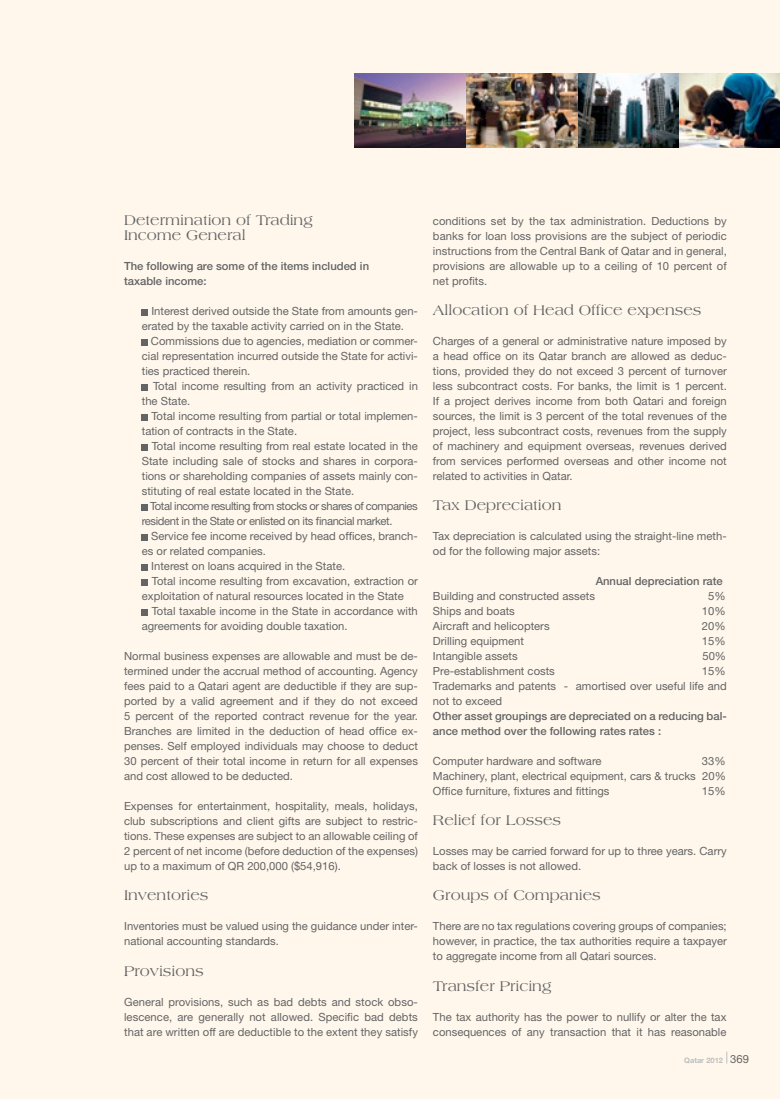
<style>
.page{position:relative;width:780px;height:1099px;background:#fff}
.page>*{position:absolute;margin:0;border:0;box-sizing:border-box;transform-origin:0 0}
.t1{font:15px/15px "Americana Std";color:#636466}
.t2{font:11.25px/15px "Helvetica Neue";color:#636466;text-align:justify}
.t3{font:500 11.25px/15px "Helvetica Neue";color:#636466}
.t4{font:11.25px/15px "Helvetica Neue";letter-spacing:-.035em;color:#636466}
.t5{font:700 7.5px "Helvetica Neue";color:#bcbec0}
.s1{font-weight:400;font-size:11.25px;color:#636466}
</style>
<div class="page">
<div style="left:0;top:0;width:780px;height:1098px;background:#fff7eb"></div>
<svg style="left:142px;top:309px;width:6px;height:6px"></svg>
<svg style="left:142px;top:339px;width:6px;height:6px"></svg>
<svg style="left:142px;top:384px;width:6px;height:6px"></svg>
<svg style="left:142px;top:414px;width:6px;height:6px"></svg>
<svg style="left:142px;top:444px;width:6px;height:6px"></svg>
<svg style="left:142px;top:504px;width:6px;height:6px"></svg>
<svg style="left:142px;top:534px;width:6px;height:6px"></svg>
<svg style="left:142px;top:564px;width:6px;height:6px"></svg>
<svg style="left:142px;top:579px;width:6px;height:6px"></svg>
<svg style="left:142px;top:609px;width:6px;height:6px"></svg>
<img style="left:354px;top:74px;width:426px;height:73px">
<svg style="left:726px;top:1051px;width:1px;height:12px"></svg>
<h1 class="t1" style="left:124px;top:213px;width:190px">Determination of Trading<br>Income General</h1>
<p class="t3" style="left:124px;top:258px;width:246px">The following are some of the items included in taxable income:</p>
<p class="t2" style="left:142px;top:303px;width:277px;text-indent:10px">Interest derived outside the State from amounts gen&shy;erated by the taxable activity carried on in the State.</p>
<p class="t2" style="left:142px;top:333px;width:277px;text-indent:9px">Commissions due to agencies, mediation or commer&shy;cial representation incurred outside the State for activi&shy;ties practiced therein.</p>
<p class="t2" style="left:142px;top:378px;width:277px;text-indent:11px">Total income resulting from an activity practiced in the State.</p>
<p class="t2" style="left:142px;top:408px;width:277px;text-indent:10px">Total income resulting from partial or total implemen&shy;tation of contracts in the State.</p>
<p class="t2" style="left:142px;top:438px;width:277px;text-indent:10px">Total income resulting from real estate located in the State including sale of stocks and shares in corpora&shy;tions or shareholding companies of assets mainly con&shy;stituting of real estate located in the State.</p>
<p class="t4" style="left:142px;top:498px;width:277px;text-indent:8px">Total income resulting from stocks or shares of companies resident in the State or enlisted on its financial market.</p>
<p class="t2" style="left:151px;top:528px;width:268px">Service fee income received by head offices, branch-</p>
<p class="t2" style="left:142px;top:543px;width:125px">es or related companies.</p>
<p class="t2" style="left:151px;top:558px;width:195px">Interest on loans acquired in the State.</p>
<p class="t2" style="left:152px;top:573px;width:267px">Total income resulting from excavation, extraction or</p>
<p class="t2" style="left:142px;top:588px;width:263px">exploitation of natural resources located in the State</p>
<p class="t2" style="left:152px;top:603px;width:267px">Total taxable income in the State in accordance with</p>
<p class="t2" style="left:142px;top:618px;width:207px">agreements for avoiding double taxation.</p>
<p class="t2" style="left:124px;top:648px;width:295px">Normal business expenses are allowable and must be de&shy;termined under the accrual method of accounting. Agency fees paid to a Qatari agent are deductible if they are sup&shy;ported by a valid agreement and if they do not exceed 5 percent of the reported contract revenue for the year.<br>Branches are limited in the deduction of head office ex&shy;penses. Self employed individuals may choose to deduct 30 percent of their total income in return for all expenses and cost allowed to be deducted.</p>
<p class="t2" style="left:124px;top:798px;width:295px">Expenses for entertainment, hospitality, meals, holidays, club subscriptions and client gifts are subject to restric&shy;tions. These expenses are subject to an allowable ceiling of 2 percent of net income (before deduction of the expenses) up to a maximum of QR 200,000 ($54,916).</p>
<h1 class="t1" style="left:124px;top:888px;width:86px">Inventories</h1>
<p class="t2" style="left:124px;top:918px;width:295px">Inventories must be valued using the guidance under inter&shy;national accounting standards.</p>
<h1 class="t1" style="left:124px;top:963px;width:81px">Provisions</h1>
<p class="t2" style="left:124px;top:993px;width:295px">General provisions, such as bad debts and stock obso&shy;lescence, are generally not allowed. Specific bad debts that are written off are deductible to the extent they satisfy</p>
<p class="t2" style="left:433px;top:213px;width:295px">conditions set by the tax administration. Deductions by banks for loan loss provisions are the subject of periodic instructions from the Central Bank of Qatar and in general, provisions are allowable up to a ceiling of 10 percent of net profits.</p>
<h1 class="t1" style="left:433px;top:303px;width:270px">Allocation of Head Office expenses</h1>
<p class="t2" style="left:433px;top:333px;width:295px">Charges of a general or administrative nature imposed by a head office on its Qatar branch are allowed as deduc&shy;tions, provided they do not exceed 3 percent of turnover less subcontract costs. For banks, the limit is 1 percent.<br>If a project derives income from both Qatari and foreign sources, the limit is 3 percent of the total revenues of the project, less subcontract costs, revenues from the supply of machinery and equipment overseas, revenues derived from services performed overseas and other income not related to activities in Qatar.</p>
<h1 class="t1" style="left:433px;top:498px;width:130px">Tax Depreciation</h1>
<p class="t2" style="left:433px;top:528px;width:295px">Tax depreciation is calculated using the straight-line meth&shy;od for the following major assets:</p>
<p class="t3" style="left:595px;top:573px;width:129px">Annual depreciation rate</p>
<p class="t2" style="left:433px;top:588px;width:163px">Building and constructed assets</p>
<p class="t2" style="left:708px;top:588px;width:19px">5%</p>
<p class="t2" style="left:433px;top:603px;width:83px">Ships and boats</p>
<p class="t2" style="left:701px;top:603px;width:25px">10%</p>
<p class="t2" style="left:433px;top:618px;width:118px">Aircraft and helicopters</p>
<p class="t2" style="left:701px;top:618px;width:25px">20%</p>
<p class="t2" style="left:433px;top:633px;width:93px">Drilling equipment</p>
<p class="t2" style="left:701px;top:633px;width:25px">15%</p>
<p class="t2" style="left:433px;top:648px;width:86px">Intangible assets</p>
<p class="t2" style="left:702px;top:648px;width:25px">50%</p>
<p class="t2" style="left:433px;top:663px;width:123px">Pre-establishment costs</p>
<p class="t2" style="left:433px;top:663px;width:295px;text-indent:269px">15% Trademarks and patents - amortised over useful life and not to exceed</p>
<p class="t3" style="left:433px;top:708px;width:295px">Other asset groupings are depreciated on a reducing bal&shy;ance method over the following rates rates :</p>
<p class="t2" style="left:433px;top:753px;width:170px">Computer hardware and software</p>
<p class="t2" style="left:433px;top:753px;width:294px;text-indent:269px">33% Machinery, plant, electrical equipment, cars &amp; trucks 20% Office furniture, fixtures and fittings</p>
<p class="t2" style="left:701px;top:783px;width:25px">15%</p>
<h1 class="t1" style="left:433px;top:813px;width:130px">Relief for Losses</h1>
<p class="t2" style="left:433px;top:843px;width:295px">Losses may be carried forward for up to three years. Carry back of losses is not allowed.</p>
<h1 class="t1" style="left:433px;top:888px;width:169px">Groups of Companies</h1>
<p class="t2" style="left:433px;top:918px;width:295px">There are no tax regulations covering groups of companies; however, in practice, the tax authorities require a taxpayer to aggregate income from all Qatari sources.</p>
<h1 class="t1" style="left:433px;top:978px;width:120px">Transfer Pricing</h1>
<p class="t2" style="left:433px;top:1008px;width:295px">The tax authority has the power to nullify or alter the tax consequences of any transaction that it has reasonable</p>
<p class="t5" style="left:684px;top:1056px;width:66px">Qatar 2012 <span class="s1">369</span></p>
</div>
